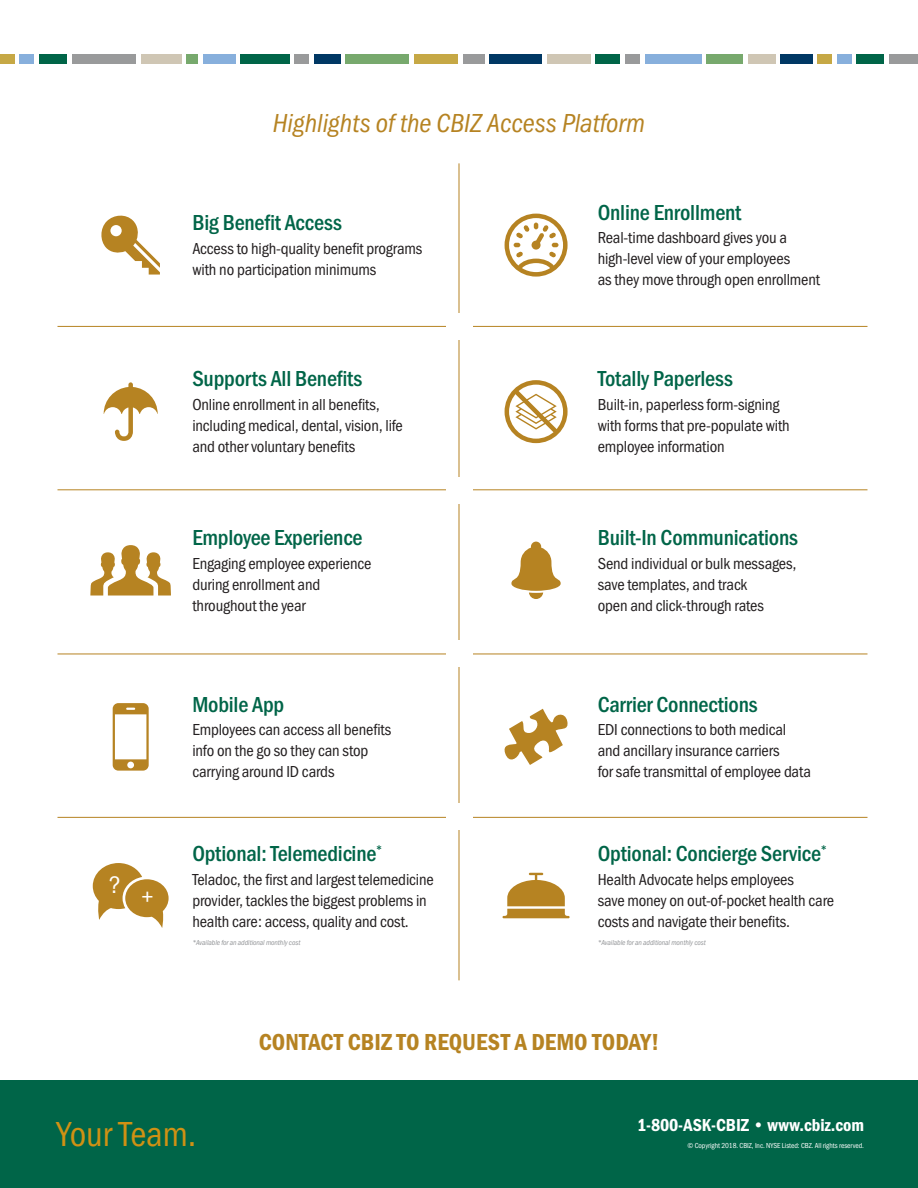
<style>
.page{position:relative;width:918px;height:1188px;background:#fff}
.page>*{position:absolute;margin:0;border:0;box-sizing:border-box;transform-origin:0 0}
.t1{font:36px "Franklin Gothic URW Con Boo";color:#d09114}
.t2{font:27px "Franklin Gothic URW Con Boo Ita";color:#b68322}
.name_title{font:24.75px "Franklin Gothic URW Con Boo";color:#fff}
.t3{font:24px "Franklin Gothic URW Con Dem";color:#b68322}
.name_title-2{font:500 22.5px "Franklin Gothic URW Con";letter-spacing:-.01em;color:#006548}
.t4{font:18px "Franklin Gothic URW Con Dem";letter-spacing:-.005em;color:#fff}
.name_title-3{font:16.5px/21px "Franklin Gothic URW Con Boo";letter-spacing:-.01em;color:#231f20}
.name_title-4{font:7.5px "Franklin Gothic URW Con Boo Ita";letter-spacing:-.01em;color:#939598}
.t5{font:7.5px "Franklin Gothic URW Con Boo";letter-spacing:-.005em;color:#fff}
</style>
<div class="page">
<div style="left:0;top:1080px;width:918px;height:108px;background:#006548"></div>
<hr style="left:459px;top:163px;width:1px;height:817px;background:#b68322">
<hr style="left:57px;top:326px;width:810px;height:1px;background:#b68322">
<hr style="left:57px;top:489px;width:810px;height:1px;background:#b68322">
<hr style="left:57px;top:654px;width:810px;height:1px;background:#b68322">
<hr style="left:57px;top:817px;width:810px;height:1px;background:#b68322">
<div style="left:446px;top:313px;width:26px;height:27px;background:#fff"></div>
<div style="left:446px;top:477px;width:26px;height:26px;background:#fff"></div>
<div style="left:446px;top:641px;width:26px;height:26px;background:#fff"></div>
<div style="left:446px;top:804px;width:26px;height:26px;background:#fff"></div>
<svg style="left:504px;top:709px;width:64px;height:56px"></svg>
<svg style="left:101px;top:215px;width:59px;height:60px"></svg>
<svg style="left:505px;top:214px;width:63px;height:63px"></svg>
<svg style="left:104px;top:382px;width:54px;height:59px"></svg>
<div style="left:505px;top:380px;width:63px;height:63px;border:4px solid #b68322;border-radius:50%"></div>
<svg style="left:509px;top:385px;width:54px;height:54px"></svg>
<svg style="left:90px;top:545px;width:81px;height:51px"></svg>
<svg style="left:511px;top:542px;width:50px;height:57px"></svg>
<svg style="left:113px;top:703px;width:36px;height:68px"></svg>
<svg style="left:93px;top:863px;width:76px;height:65px"></svg>
<svg style="left:502px;top:873px;width:68px;height:45px"></svg>
<div style="left:20px;top:54px;width:14px;height:10px;background:#87afdc"></div>
<div style="left:0;top:54px;width:15px;height:10px;background:#c6a845"></div>
<div style="left:39px;top:54px;width:28px;height:10px;background:#006548"></div>
<div style="left:72px;top:54px;width:64px;height:10px;background:#999a9b"></div>
<div style="left:141px;top:54px;width:41px;height:10px;background:#cfc6b4"></div>
<div style="left:186px;top:54px;width:12px;height:10px;background:#77a96d"></div>
<div style="left:203px;top:54px;width:33px;height:10px;background:#87afdc"></div>
<div style="left:240px;top:54px;width:50px;height:10px;background:#006548"></div>
<div style="left:596px;top:54px;width:24px;height:10px;background:#006548"></div>
<div style="left:294px;top:54px;width:15px;height:10px;background:#999a9b"></div>
<div style="left:625px;top:54px;width:15px;height:10px;background:#999a9b"></div>
<div style="left:645px;top:54px;width:56px;height:10px;background:#87afdc"></div>
<div style="left:463px;top:54px;width:21px;height:10px;background:#999a9b"></div>
<div style="left:345px;top:54px;width:64px;height:10px;background:#77a96d"></div>
<div style="left:706px;top:54px;width:37px;height:10px;background:#77a96d"></div>
<div style="left:314px;top:54px;width:27px;height:10px;background:#003864"></div>
<div style="left:489px;top:54px;width:53px;height:10px;background:#003864"></div>
<div style="left:780px;top:54px;width:32px;height:10px;background:#003864"></div>
<div style="left:414px;top:54px;width:44px;height:10px;background:#c6a845"></div>
<div style="left:547px;top:54px;width:44px;height:10px;background:#cfc6b4"></div>
<div style="left:748px;top:54px;width:27px;height:10px;background:#cfc6b4"></div>
<div style="left:837px;top:54px;width:14px;height:10px;background:#87afdc"></div>
<div style="left:817px;top:54px;width:15px;height:10px;background:#c6a845"></div>
<div style="left:856px;top:54px;width:28px;height:10px;background:#006548"></div>
<div style="left:889px;top:54px;width:29px;height:10px;background:#999a9b"></div>
<p class="t2" style="left:273px;top:109px;width:374px">Highlights of the CBIZ Access Platform</p>
<p class="name_title" style="left:109px;top:869px;width:14px">?</p>
<p class="name_title" style="left:141px;top:882px;width:14px">+</p>
<p class="name_title-2" style="left:192px;top:208px;width:151px">Big Benefit Access</p>
<p class="name_title-3" style="left:192px;top:238px;width:232px">Access to high-quality benefit programs with no participation minimums</p>
<p class="name_title-2" style="left:192px;top:364px;width:172px">Supports All Benefits</p>
<p class="name_title-3" style="left:192px;top:394px;width:189px">Online enrollment in all benefits,</p>
<p class="name_title-3" style="left:192px;top:415px;width:212px">including medical, dental, vision, life</p>
<p class="name_title-3" style="left:192px;top:436px;width:164px">and other voluntary benefits</p>
<p class="name_title-2" style="left:192px;top:523px;width:172px">Employee Experience</p>
<p class="name_title-3" style="left:192px;top:552px;width:181px">Engaging employee experience</p>
<p class="name_title-3" style="left:192px;top:573px;width:129px">during enrollment and</p>
<p class="name_title-3" style="left:192px;top:594px;width:115px">throughout the year</p>
<p class="name_title-2" style="left:192px;top:689px;width:93px">Mobile App</p>
<p class="name_title-3" style="left:192px;top:719px;width:201px">Employees can access all benefits</p>
<p class="name_title-3" style="left:192px;top:740px;width:178px">info on the go so they can stop</p>
<p class="name_title-3" style="left:192px;top:761px;width:144px">carrying around ID cards</p>
<p class="name_title-2" style="left:192px;top:839px;width:192px">Optional: Telemedicine<sup>*</sup></p>
<p class="name_title-3" style="left:192px;top:869px;width:243px">Teladoc, the first and largest telemedicine</p>
<p class="name_title-3" style="left:192px;top:890px;width:236px">provider, tackles the biggest problems in</p>
<p class="name_title-3" style="left:192px;top:911px;width:218px">health care: access, quality and cost.</p>
<p class="name_title-4" style="left:192px;top:938px;width:110px">*Available for an additional monthly cost</p>
<p class="name_title-2" style="left:598px;top:198px;width:145px">Online Enrollment</p>
<p class="name_title-3" style="left:598px;top:227px;width:191px">Real-time dashboard gives you a</p>
<p class="name_title-3" style="left:598px;top:248px;width:194px">high-level view of your employees</p>
<p class="name_title-3" style="left:598px;top:269px;width:224px">as they move through open enrollment</p>
<p class="name_title-2" style="left:598px;top:364px;width:137px">Totally Paperless</p>
<p class="name_title-3" style="left:598px;top:394px;width:183px">Built-in, paperless form-signing</p>
<p class="name_title-3" style="left:598px;top:415px;width:194px">with forms that pre-populate with</p>
<p class="name_title-3" style="left:598px;top:436px;width:128px">employee information</p>
<p class="name_title-2" style="left:598px;top:523px;width:202px">Built-In Communications</p>
<p class="name_title-3" style="left:598px;top:552px;width:200px">Send individual or bulk messages,</p>
<p class="name_title-3" style="left:598px;top:573px;width:151px">save templates, and track</p>
<p class="name_title-3" style="left:598px;top:594px;width:168px">open and click-through rates</p>
<p class="name_title-2" style="left:598px;top:689px;width:161px">Carrier Connections</p>
<p class="name_title-3" style="left:598px;top:719px;width:190px">EDI connections to both medical</p>
<p class="name_title-3" style="left:598px;top:740px;width:183px">and ancillary insurance carriers</p>
<p class="name_title-3" style="left:598px;top:761px;width:215px">for safe transmittal of employee data</p>
<p class="name_title-2" style="left:598px;top:839px;width:231px">Optional: Concierge Service<sup>*</sup></p>
<p class="name_title-3" style="left:598px;top:869px;width:198px">Health Advocate helps employees</p>
<p class="name_title-3" style="left:598px;top:890px;width:238px">save money on out-of-pocket health care</p>
<p class="name_title-3" style="left:598px;top:911px;width:194px">costs and navigate their benefits.</p>
<p class="name_title-4" style="left:598px;top:938px;width:110px">*Available for an additional monthly cost</p>
<p class="t3" style="left:259px;top:1026px;width:402px">CONTACT CBIZ TO REQUEST A DEMO TODAY!</p>
<p class="t1" style="left:57px;top:1112px;width:141px">Your Team.</p>
<p class="t4" style="left:637px;top:1113px;width:228px">1-800-ASK-CBIZ • www.cbiz.com</p>
<p class="t5" style="left:688px;top:1141px;width:178px">© Copyright 2018. CBIZ, Inc. NYSE Listed: CBZ. All rights reserved.</p>
</div>
